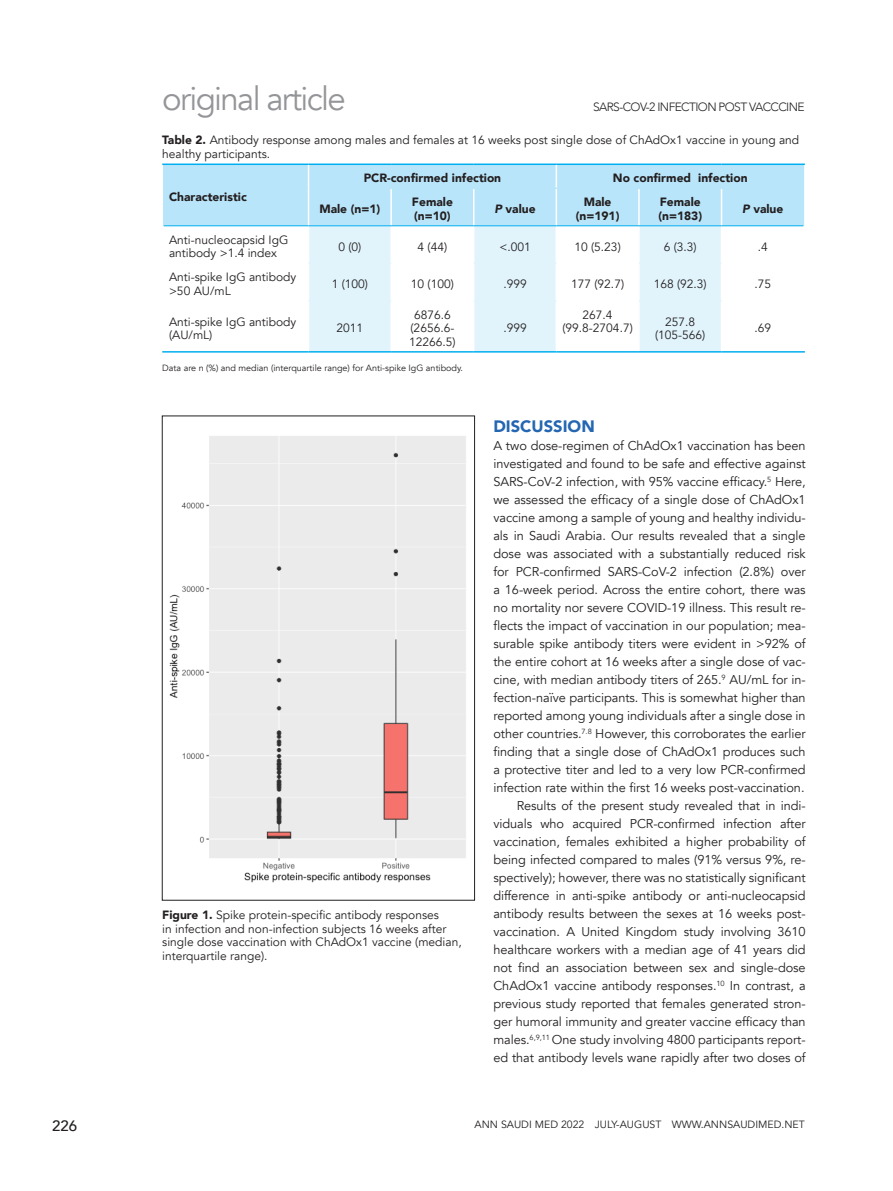
<style>
.page{position:relative;width:893px;height:1191px;background:#fff}
.page>*{position:absolute;margin:0;border:0;box-sizing:border-box;transform-origin:0 0}
.t1{font:33px "Avenir";letter-spacing:-.05em;color:#939598}
.subhead{font:900 16.5px "Avenir";color:#2466b2}
.t2{font:500 15px "Avenir";color:#231f20}
.body_after_sub{font:12.75px/18px "Avenir";letter-spacing:-.005em;color:#231f20;text-align:justify}
.body{font:12.75px/18px "Avenir";letter-spacing:-.005em;color:#231f20;text-align:justify}
.table_body_left{font:12px/13.5px "Avenir";color:#231f20}
.table_body_center{font:12px/13.5px "Avenir";color:#231f20;text-align:center}
.table_body_center-2{font:900 12px/13.5px "Avenir";color:#231f20}
.t3{font:300 12px "Avenir";letter-spacing:-.05em;color:#231f20}
.table_body_left-2{font:900 12px "Avenir";color:#231f20}
.t4{font:10.5px "Avenir";color:#231f20}
.table_footnotes_spac{font:9px "Avenir";color:#231f20}
.s1{font-weight:900}
.s2{font-style:italic}
</style>
<div class="page">
<svg style="left:309px;top:226px;width:412px;height:125px;fill:#e1f4fc"></svg>
<hr style="left:390px;top:226px;width:2px;height:36px;background:#fff">
<hr style="left:473px;top:226px;width:1px;height:36px;background:#fff">
<hr style="left:556px;top:226px;width:1px;height:36px;background:#fff">
<hr style="left:638px;top:226px;width:2px;height:36px;background:#fff">
<hr style="left:390px;top:264px;width:2px;height:36px;background:#fff">
<hr style="left:473px;top:264px;width:1px;height:36px;background:#fff">
<hr style="left:556px;top:264px;width:1px;height:36px;background:#fff">
<hr style="left:638px;top:264px;width:2px;height:36px;background:#fff">
<hr style="left:390px;top:301px;width:2px;height:50px;background:#fff">
<hr style="left:473px;top:301px;width:1px;height:50px;background:#fff">
<hr style="left:556px;top:301px;width:1px;height:50px;background:#fff">
<hr style="left:638px;top:301px;width:2px;height:50px;background:#fff">
<hr style="left:162px;top:351px;width:147px;height:1px;background:#00aeef">
<hr style="left:309px;top:351px;width:82px;height:1px;background:#00aeef">
<hr style="left:391px;top:351px;width:83px;height:1px;background:#00aeef">
<hr style="left:474px;top:351px;width:82px;height:1px;background:#00aeef">
<hr style="left:556px;top:351px;width:83px;height:1px;background:#00aeef">
<hr style="left:639px;top:351px;width:82px;height:1px;background:#00aeef">
<hr style="left:721px;top:351px;width:84px;height:1px;background:#00aeef">
<hr style="left:162px;top:163px;width:147px;height:2px;background:#00aeef">
<hr style="left:309px;top:163px;width:82px;height:2px;background:#00aeef">
<hr style="left:391px;top:163px;width:83px;height:2px;background:#00aeef">
<hr style="left:474px;top:163px;width:82px;height:2px;background:#00aeef">
<hr style="left:556px;top:163px;width:83px;height:2px;background:#00aeef">
<hr style="left:639px;top:163px;width:82px;height:2px;background:#00aeef">
<hr style="left:721px;top:163px;width:84px;height:2px;background:#00aeef">
<div style="left:163px;top:164px;width:641px;height:62px;background:#b9e5fa"></div>
<hr style="left:308px;top:188px;width:1px;height:37px;background:#fff">
<hr style="left:390px;top:189px;width:2px;height:36px;background:#fff">
<hr style="left:473px;top:189px;width:1px;height:36px;background:#fff">
<hr style="left:556px;top:189px;width:1px;height:36px;background:#fff">
<hr style="left:638px;top:189px;width:2px;height:36px;background:#fff">
<hr style="left:721px;top:189px;width:1px;height:36px;background:#fff">
<hr style="left:164px;top:225px;width:145px;height:1px;background:#00aeef">
<hr style="left:309px;top:225px;width:82px;height:1px;background:#00aeef">
<hr style="left:391px;top:225px;width:83px;height:1px;background:#00aeef">
<hr style="left:474px;top:225px;width:82px;height:1px;background:#00aeef">
<hr style="left:556px;top:225px;width:83px;height:1px;background:#00aeef">
<hr style="left:639px;top:225px;width:82px;height:1px;background:#00aeef">
<hr style="left:721px;top:225px;width:82px;height:1px;background:#00aeef">
<img style="left:169px;top:436px;width:297px;height:447px">
<div style="left:162px;top:416px;width:313px;height:484px;border:1px solid #231f20"></div>
<h1 class="t1" style="left:162px;top:78px;width:185px">original article</h1>
<p class="t3" style="left:593px;top:100px;width:213px">SARS-COV-2 INFECTION POST VACCCINE</p>
<p class="table_body_left" style="left:162px;top:133px;width:638px"><span class="s1">Table 2.</span> Antibody response among males and females at 16 weeks post single dose of ChAdOx1 vaccine in young and healthy participants.</p>
<p class="table_body_left-2" style="left:169px;top:187px;width:79px">Characteristic</p>
<p class="table_body_center-2" style="left:364px;top:171px;width:139px">PCR-confirmed infection</p>
<p class="table_body_center-2" style="left:613px;top:171px;width:136px">No confirmed infection</p>
<p class="table_body_center-2" style="left:319px;top:202px;width:62px">Male (n=1)</p>
<p class="table_body_center-2" style="left:412px;top:195px;width:42px">Female (n=10)</p>
<p class="table_body_center-2" style="left:494px;top:202px;width:43px"><span class="s2">P</span> value</p>
<p class="table_body_center-2" style="left:576px;top:195px;width:45px;text-align:center">Male (n=191)</p>
<p class="table_body_center-2" style="left:658px;top:195px;width:45px">Female (n=183)</p>
<p class="table_body_center-2" style="left:742px;top:202px;width:43px"><span class="s2">P</span> value</p>
<p class="table_body_left" style="left:169px;top:233px;width:121px">Anti-nucleocapsid IgG antibody &gt;1.4 index</p>
<p class="table_body_center" style="left:338px;top:240px;width:24px">0 (0)</p>
<p class="table_body_center" style="left:418px;top:240px;width:31px">4 (44)</p>
<p class="table_body_center" style="left:499px;top:240px;width:33px">&lt;.001</p>
<p class="table_body_center" style="left:574px;top:240px;width:48px">10 (5.23)</p>
<p class="table_body_center" style="left:664px;top:240px;width:34px">6 (3.3)</p>
<p class="table_body_center" style="left:758px;top:240px;width:12px">.4</p>
<p class="table_body_left" style="left:169px;top:271px;width:129px">Anti-spike IgG antibody &gt;50 AU/mL</p>
<p class="table_body_center" style="left:332px;top:277px;width:38px">1 (100)</p>
<p class="table_body_center" style="left:411px;top:277px;width:44px">10 (100)</p>
<p class="table_body_center" style="left:503px;top:277px;width:25px">.999</p>
<p class="table_body_center" style="left:571px;top:277px;width:54px">177 (92.7)</p>
<p class="table_body_center" style="left:654px;top:277px;width:54px">168 (92.3)</p>
<p class="table_body_center" style="left:754px;top:277px;width:18px">.75</p>
<p class="table_body_left" style="left:169px;top:315px;width:129px">Anti-spike IgG antibody (AU/mL)</p>
<p class="table_body_center" style="left:336px;top:322px;width:28px">2011</p>
<p class="table_body_center" style="left:409px;top:308px;width:48px">6876.6 (2656.6-<br>12266.5)</p>
<p class="table_body_center" style="left:583px;top:308px;width:32px">267.4</p>
<p class="table_body_center" style="left:562px;top:322px;width:72px">(99.8-2704.7)</p>
<p class="table_body_center" style="left:665px;top:315px;width:32px">257.8</p>
<p class="table_body_center" style="left:655px;top:328px;width:52px">(105-566)</p>
<p class="table_body_center" style="left:503px;top:322px;width:25px">.999</p>
<p class="table_body_center" style="left:754px;top:322px;width:18px">.69</p>
<p class="table_footnotes_spac" style="left:162px;top:362px;width:302px">Data are n (%) and median (interquartile range) for Anti-spike IgG antibody.</p>
<p class="table_body_left" style="left:162px;top:908px;width:301px"><span class="s1">Figure 1.</span> Spike protein-specific antibody responses<br>in infection and non-infection subjects 16 weeks after single dose vaccination with ChAdOx1 vaccine (median, interquartile range).</p>
<p class="subhead" style="left:493px;top:412px;width:103px">DISCUSSION</p>
<p class="body_after_sub" style="left:493px;top:437px;width:314px">A two dose-regimen of ChAdOx1 vaccination has been investigated and found to be safe and effective against SARS-CoV-2 infection, with 95% vaccine efficacy.<sup>5</sup> Here, we assessed the efficacy of a single dose of ChAdOx1 vaccine among a sample of young and healthy individu&shy;als in Saudi Arabia. Our results revealed that a single dose was associated with a substantially reduced risk for PCR-confirmed SARS-CoV-2 infection (2.8%) over a 16-week period. Across the entire cohort, there was no mortality nor severe COVID-19 illness. This result re&shy;flects the impact of vaccination in our population; mea&shy;surable spike antibody titers were evident in &gt;92% of the entire cohort at 16 weeks after a single dose of vac&shy;cine, with median antibody titers of 265.<sup>9</sup> AU/mL for in&shy;fection-naïve participants. This is somewhat higher than reported among young individuals after a single dose in other countries.<sup>7.8</sup> However, this corroborates the earlier finding that a single dose of ChAdOx1 produces such a protective titer and led to a very low PCR-confirmed infection rate within the first 16 weeks post-vaccination.</p>
<p class="body" style="left:493px;top:797px;width:314px;text-indent:23px">Results of the present study revealed that in indi&shy;viduals who acquired PCR-confirmed infection after vaccination, females exhibited a higher probability of being infected compared to males (91% versus 9%, re&shy;spectively); however, there was no statistically significant difference in anti-spike antibody or anti-nucleocapsid antibody results between the sexes at 16 weeks post&shy;vaccination. A United Kingdom study involving 3610 healthcare workers with a median age of 41 years did not find an association between sex and single-dose ChAdOx1 vaccine antibody responses.<sup>10</sup> In contrast, a previous study reported that females generated stron&shy;ger humoral immunity and greater vaccine efficacy than males.<sup>6,9,11</sup> One study involving 4800 participants report&shy;ed that antibody levels wane rapidly after two doses of</p>
<p class="t2" style="left:52px;top:1112px;width:27px">226</p>
<p class="t4" style="left:475px;top:1118px;width:332px">ANN SAUDI MED 2022 JULY-AUGUST WWW.ANNSAUDIMED.NET</p>
</div>
